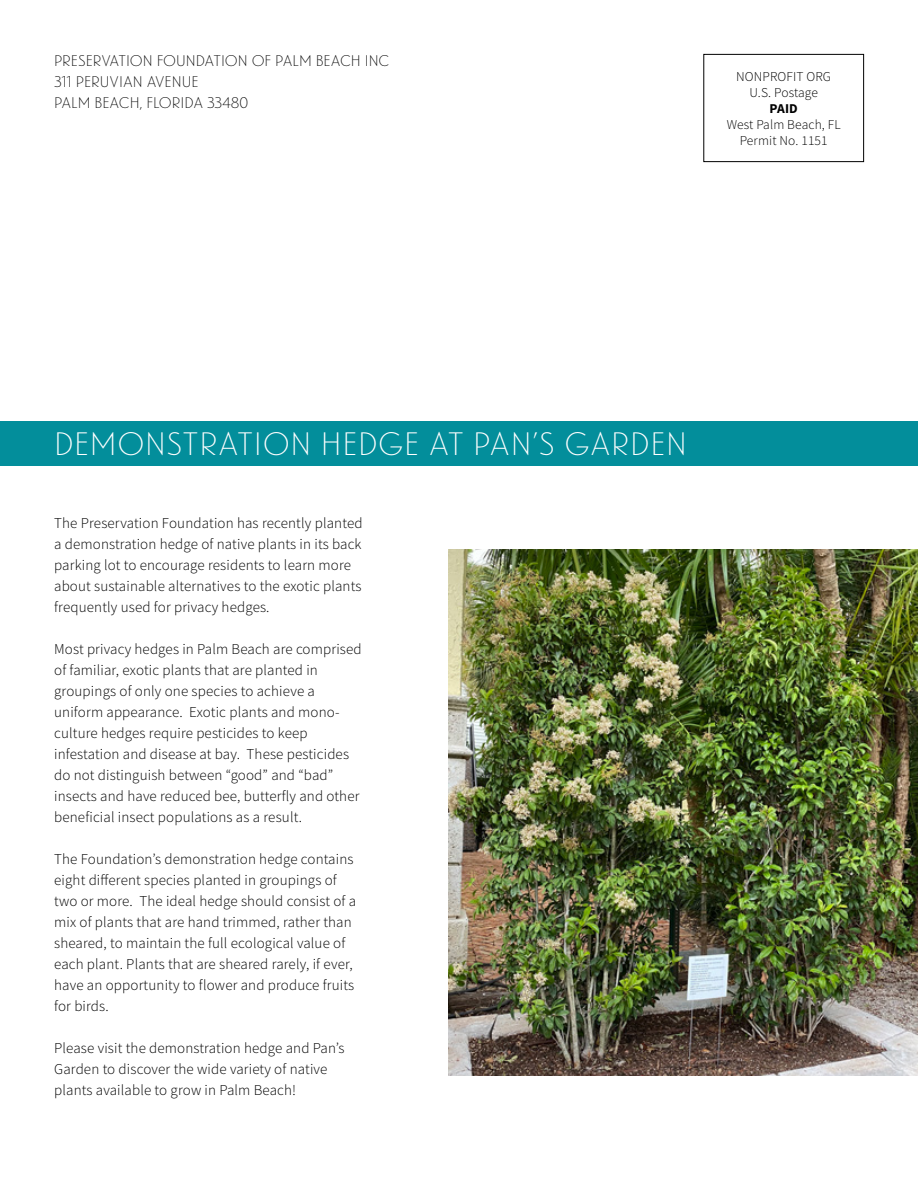
<style>
.page{position:relative;width:918px;height:1188px;background:#fff}
.page>*{position:absolute;margin:0;border:0;box-sizing:border-box;transform-origin:0 0}
.t1{font:31.5px "Landmark";letter-spacing:.02em;color:#fff}
.t2{font:300 15px/21px "Source Sans Pro";letter-spacing:.01em;color:#000}
.t3{font:15px/21px "Landmark";color:#000}
.t4{font:300 13.5px/16.2px "Source Sans Pro";letter-spacing:.01em;color:#000;text-align:center}
.t5{font:700 13.5px "Source Sans Pro";color:#000}
</style>
<div class="page">
<img style="left:449px;top:549px;width:469px;height:527px">
<div style="left:703px;top:54px;width:161px;height:108px;border:1px solid #000"></div>
<div style="left:0;top:421px;width:918px;height:45px;background:#038e9b"></div>
<p class="t3" style="left:54px;top:49px;width:337px">PRESERVATION FOUNDATION OF PALM BEACH INC<br>311 PERUVIAN AVENUE<br>PALM BEACH, FLORIDA 33480</p>
<p class="t4" style="left:736px;top:68px;width:96px">NONPROFIT ORG<br>U.S. Postage</p>
<p class="t5" style="left:770px;top:99px;width:30px">PAID</p>
<p class="t4" style="left:727px;top:117px;width:116px">West Palm Beach, FL<br>Permit No. 1151</p>
<h1 class="t1" style="left:54px;top:423px;width:634px">DEMONSTRATION HEDGE AT PAN’S GARDEN</h1>
<p class="t2" style="left:54px;top:513px;width:310px">The Preservation Foundation has recently planted a demonstration hedge of native plants in its back parking lot to encourage residents to learn more about sustainable alternatives to the exotic plants frequently used for privacy hedges.</p>
<p class="t2" style="left:54px;top:639px;width:309px">Most privacy hedges in Palm Beach are comprised of familiar, exotic plants that are planted in groupings of only one species to achieve a uniform appearance. Exotic plants and mono&shy;culture hedges require pesticides to keep infestation and disease at bay. These pesticides do not distinguish between “good” and “bad” insects and have reduced bee, butterfly and other beneficial insect populations as a result.</p>
<p class="t2" style="left:54px;top:849px;width:304px">The Foundation’s demonstration hedge contains eight different species planted in groupings of two or more. The ideal hedge should consist of a mix of plants that are hand trimmed, rather than sheared, to maintain the full ecological value of each plant. Plants that are sheared rarely, if ever, have an opportunity to flower and produce fruits for birds.</p>
<p class="t2" style="left:54px;top:1038px;width:292px">Please visit the demonstration hedge and Pan’s<br>Garden to discover the wide variety of native plants available to grow in Palm Beach!</p>
</div>
